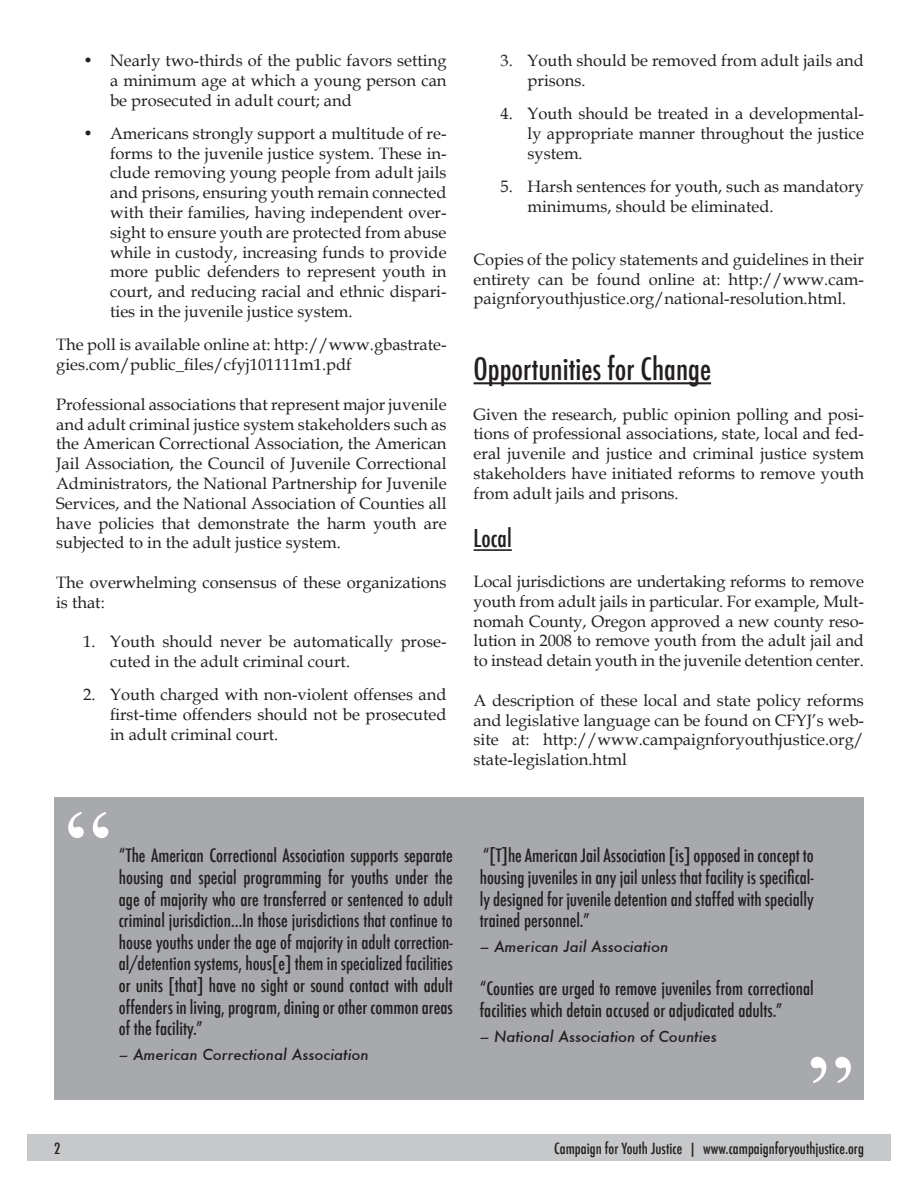
<style>
.page{position:relative;width:918px;height:1188px;background:#fff}
.page>*{position:absolute;margin:0;border:0;box-sizing:border-box;transform-origin:0 0}
.t1{font:105px "Times New Roman";color:#fff}
.Body_1{font:500 condensed 30px "Futura";color:#231f20}
.Body_1-2{font:500 condensed 24px "Futura";color:#231f20}
.Body_1-3{font:500 condensed 18px/21.6px "Futura";color:#231f20;text-align:justify}
.Body_1-4{font:16.5px/19.8px "Book Antiqua";color:#231f20;text-align:justify}
.Body_1-5{font:italic 500 15px "Futura";color:#231f20}
.t2{font:500 condensed 15px "Futura";color:#231f20}
</style>
<div class="page">
<div style="left:27px;top:1134px;width:864px;height:27px;background:#c7c8ca"></div>
<hr style="left:474px;top:382px;width:237px;height:2px;background:#231f20">
<hr style="left:474px;top:549px;width:38px;height:2px;background:#231f20">
<div style="left:54px;top:797px;width:810px;height:303px;background:#a8a9ad"></div>
<p class="Body_1-4" style="left:110px;top:50px;width:338px;text-indent:-27px">• Nearly two-thirds of the public favors setting a minimum age at which a young person can be prosecuted in adult court; and</p>
<p class="Body_1-4" style="left:110px;top:123px;width:338px;text-indent:-27px">• Americans strongly support a multitude of re&shy;forms to the juvenile justice system. These in&shy;clude removing young people from adult jails and prisons, ensuring youth remain connected with their families, having independent over&shy;sight to ensure youth are protected from abuse while in custody, increasing funds to provide more public defenders to represent youth in court, and reducing racial and ethnic dispari&shy;ties in the juvenile justice system.</p>
<p class="Body_1-4" style="left:56px;top:335px;width:392px">The poll is available online at: http://www.gbastrate&shy;gies.com/public_files/cfyj101111m1.pdf</p>
<p class="Body_1-4" style="left:56px;top:394px;width:392px">Professional associations that represent major juvenile and adult criminal justice system stakeholders such as the American Correctional Association, the American Jail Association, the Council of Juvenile Correctional Administrators, the National Partnership for Juvenile Services, and the National Association of Counties all have policies that demonstrate the harm youth are subjected to in the adult justice system.</p>
<p class="Body_1-4" style="left:56px;top:572px;width:392px">The overwhelming consensus of these organizations is that:</p>
<p class="Body_1-4" style="left:110px;top:632px;width:338px;text-indent:-27px">1. Youth should never be automatically prose&shy;cuted in the adult criminal court.</p>
<p class="Body_1-4" style="left:110px;top:685px;width:338px;text-indent:-27px">2. Youth charged with non-violent offenses and first-time offenders should not be prosecuted in adult criminal court.</p>
<p class="t1" style="left:65px;top:777px;width:48px">“</p>
<p class="Body_1-3" style="left:119px;top:845px;width:336px">“The American Correctional Association supports separate housing and special programming for youths under the age of majority who are transferred or sentenced to adult criminal jurisdiction…In those jurisdictions that continue to house youths under the age of majority in adult correction&shy;al/detention systems, hous[e] them in specialized facilities or units [that] have no sight or sound contact with adult offenders in living, program, dining or other common areas of the facility.”</p>
<p class="Body_1-5" style="left:119px;top:1044px;width:252px">– American Correctional Association</p>
<p class="Body_1-4" style="left:528px;top:50px;width:338px;text-indent:-27px">3. Youth should be removed from adult jails and prisons.</p>
<p class="Body_1-4" style="left:528px;top:103px;width:338px;text-indent:-27px">4. Youth should be treated in a developmental&shy;ly appropriate manner throughout the justice system.</p>
<p class="Body_1-4" style="left:528px;top:176px;width:338px;text-indent:-27px">5. Harsh sentences for youth, such as mandatory minimums, should be eliminated.</p>
<p class="Body_1-4" style="left:474px;top:249px;width:392px">Copies of the policy statements and guidelines in their entirety can be found online at: http://www.cam&shy;paignforyouthjustice.org/national-resolution.html.</p>
<p class="Body_1" style="left:474px;top:350px;width:239px">Opportunities for Change</p>
<p class="Body_1-4" style="left:474px;top:404px;width:392px">Given the research, public opinion polling and posi&shy;tions of professional associations, state, local and fed&shy;eral juvenile and justice and criminal justice system stakeholders have initiated reforms to remove youth from adult jails and prisons.</p>
<p class="Body_1-2" style="left:474px;top:523px;width:40px">Local</p>
<p class="Body_1-4" style="left:474px;top:571px;width:392px">Local jurisdictions are undertaking reforms to remove youth from adult jails in particular. For example, Mult&shy;nomah County, Oregon approved a new county reso&shy;lution in 2008 to remove youth from the adult jail and to instead detain youth in the juvenile detention center.</p>
<p class="Body_1-4" style="left:474px;top:690px;width:392px">A description of these local and state policy reforms and legislative language can be found on CFYJ’s web&shy;site at: http://www.campaignforyouthjustice.org/ state-legislation.html</p>
<p class="Body_1-3" style="left:480px;top:845px;width:335px">“[T]he American Jail Association [is] opposed in concept to housing juveniles in any jail unless that facility is specifical&shy;ly designed for juvenile detention and staffed with specially trained personnel.”</p>
<p class="Body_1-5" style="left:480px;top:936px;width:190px">– American Jail Association</p>
<p class="Body_1-3" style="left:480px;top:978px;width:335px">“Counties are urged to remove juveniles from correctional facilities which detain accused or adjudicated adults.”</p>
<p class="Body_1-5" style="left:480px;top:1026px;width:239px">– National Association of Counties</p>
<p class="t1" style="left:807px;top:1022px;width:48px">”</p>
<p class="t2" style="left:54px;top:1139px;width:8px">2</p>
<p class="t2" style="left:554px;top:1139px;width:311px">Campaign for Youth Justice | www.campaignforyouthjustice.org</p>
</div>
